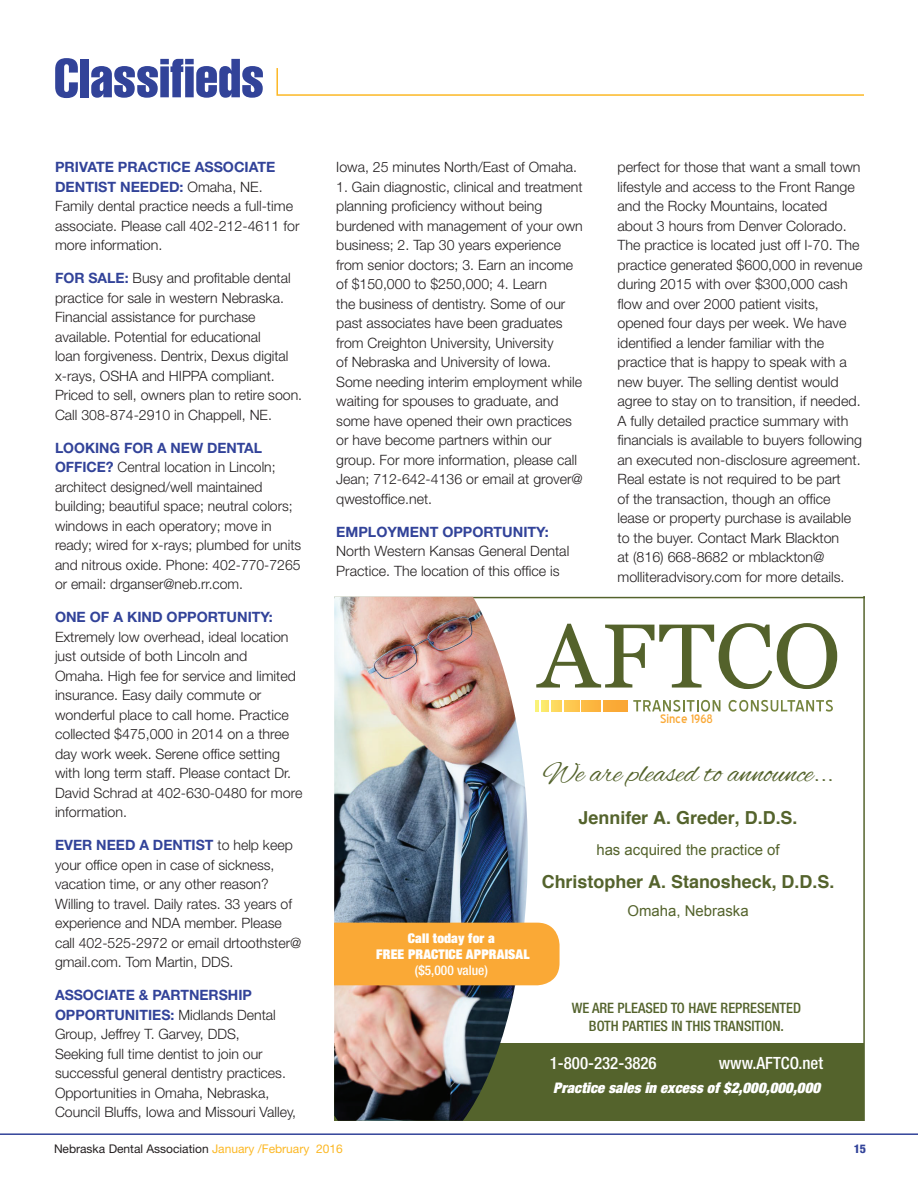
<style>
.page{position:relative;width:918px;height:1188px;background:#fff}
.page>*{position:absolute;margin:0;border:0;box-sizing:border-box;transform-origin:0 0}
.t1{font:extra-condensed 54px "Helvetica";color:#324399}
.t2{font:29.85px "Alex Brush";color:#54632c}
.t3{font:700 17.85px "Helvetica";color:#54632c}
.t4{font:500 condensed 16.95px "Helvetica Neue LT Std";color:#fff}
.t5{font:15px "Arial";color:#54632c}
.t6{font:italic 900 condensed 14.7px "Helvetica Neue LT Std";letter-spacing:.01em;color:#fff}
.t7{font:500 condensed 14.4px/17.2px "Helvetica Neue LT Std";color:#54632c;text-align:center}
.t8{font:300 14.25px/19.5px "Helvetica Neue LT Std";color:#231f20}
.t9{font:700 14.25px "Helvetica Neue LT Std";color:#324399}
.t10{font:900 condensed 13.5px/16px "Helvetica Neue LT Std";letter-spacing:.01em;color:#fff;text-align:center}
.t11{font:500 condensed 13.5px "Helvetica Neue LT Std";color:#fff}
.t12{font:12px "Helvetica Neue LT Std";color:#231f20}
.t13{font:12px "Blue Highway";color:#faa936}
.t14{font:800 condensed 12px "Helvetica Neue LT Std";color:#324399}
.s1{font-weight:700;color:#324399}
.s2{color:#fcb825}
</style>
<div class="page">
<hr style="left:0;top:1133px;width:918px;height:2px;background:#324399">
<svg style="left:276px;top:68px;width:588px;height:28px"></svg>
<div style="left:334px;top:1044px;width:530px;height:77px;background:#54632c"></div>
<svg style="left:536px;top:623px;width:301px;height:66px"></svg>
<svg style="left:633px;top:700px;width:87px;height:12px"></svg>
<svg style="left:729px;top:700px;width:104px;height:12px"></svg>
<div style="left:564px;top:700px;width:15px;height:12px;background:#fec950"></div>
<svg style="left:536px;top:700px;width:26px;height:12px"></svg>
<div style="left:582px;top:700px;width:19px;height:12px;background:#fcb73f"></div>
<div style="left:603px;top:700px;width:24px;height:12px;background:#faa936"></div>
<hr style="left:334px;top:597px;width:531px;height:1px;background:#54632c">
<hr style="left:863px;top:597px;width:2px;height:524px;background:#54632c">
<img style="left:334px;top:597px;width:194px;height:524px">
<div style="left:334px;top:923px;width:226px;height:62px;background:#faa936"></div>
<h1 class="t1" style="left:54px;top:44px;width:212px">Classifieds</h1>
<p class="t8" style="left:55px;top:157px;width:246px"><span class="s1">PRIVATE PRACTICE ASSOCIATE<br>DENTIST NEEDED:</span> Omaha, NE.<br>Family dental practice needs a full-time associate. Please call 402-212-4611 for more information.</p>
<p class="t8" style="left:55px;top:268px;width:249px"><span class="s1">FOR SALE:</span> Busy and profitable dental practice for sale in western Nebraska.<br>Financial assistance for purchase available. Potential for educational<br>loan forgiveness. Dentrix, Dexus digital x-rays, OSHA and HIPPA compliant.<br>Priced to sell, owners plan to retire soon.<br>Call 308-874-2910 in Chappell, NE.</p>
<p class="t8" style="left:55px;top:438px;width:248px"><span class="s1">LOOKING FOR A NEW DENTAL OFFICE?</span> Central location in Lincoln; architect designed/well maintained building; beautiful space; neutral colors; windows in each operatory; move in ready; wired for x-rays; plumbed for units and nitrous oxide. Phone: 402-770-7265 or email: drganser@neb.rr.com.</p>
<p class="t9" style="left:55px;top:608px;width:219px">ONE OF A KIND OPPORTUNITY:</p>
<p class="t8" style="left:55px;top:627px;width:249px">Extremely low overhead, ideal location just outside of both Lincoln and<br>Omaha. High fee for service and limited insurance. Easy daily commute or wonderful place to call home. Practice collected $475,000 in 2014 on a three day work week. Serene office setting with long term staff. Please contact Dr.<br>David Schrad at 402-630-0480 for more information.</p>
<p class="t8" style="left:55px;top:835px;width:248px"><span class="s1">EVER NEED A DENTIST</span> to help keep your office open in case of sickness, vacation time, or any other reason?<br>Willing to travel. Daily rates. 33 years of experience and NDA member. Please call 402-525-2972 or email drtoothster@ gmail.com. Tom Martin, DDS.</p>
<p class="t8" style="left:55px;top:985px;width:243px"><span class="s1">ASSOCIATE &amp; PARTNERSHIP OPPORTUNITIES:</span> Midlands Dental Group, Jeffrey T. Garvey, DDS,<br>Seeking full time dentist to join our successful general dentistry practices.<br>Opportunities in Omaha, Nebraska, Council Bluffs, Iowa and Missouri Valley,</p>
<p class="t8" style="left:336px;top:157px;width:242px">Iowa, 25 minutes North/East of Omaha.</p>
<p class="t8" style="left:336px;top:176px;width:248px">1. Gain diagnostic, clinical and treatment planning proficiency without being burdened with management of your own business; 2. Tap 30 years experience from senior doctors; 3. Earn an income of $150,000 to $250,000; 4. Learn<br>the business of dentistry. Some of our past associates have been graduates from Creighton University, University<br>of Nebraska and University of Iowa.<br>Some needing interim employment while waiting for spouses to graduate, and some have opened their own practices or have become partners within our group. For more information, please call Jean; 712-642-4136 or email at grover@ qwestoffice.net.</p>
<p class="t9" style="left:336px;top:523px;width:214px">EMPLOYMENT OPPORTUNITY:</p>
<p class="t8" style="left:336px;top:541px;width:235px">North Western Kansas General Dental<br>Practice. The location of this office is</p>
<p class="t8" style="left:618px;top:157px;width:247px">perfect for those that want a small town lifestyle and access to the Front Range and the Rocky Mountains, located about 3 hours from Denver Colorado.<br>The practice is located just off I-70. The practice generated $600,000 in revenue during 2015 with over $300,000 cash flow and over 2000 patient visits, opened four days per week. We have identified a lender familiar with the practice that is happy to speak with a new buyer. The selling dentist would agree to stay on to transition, if needed.<br>A fully detailed practice summary with financials is available to buyers following an executed non-disclosure agreement.<br>Real estate is not required to be part<br>of the transaction, though an office lease or property purchase is available to the buyer. Contact Mark Blackton<br>at (816) 668-8682 or mblackton@ molliteradvisory.com for more details.</p>
<p class="t13" style="left:660px;top:712px;width:54px">Since 1968</p>
<h2 class="t2" style="left:543px;top:757px;width:292px">We are pleased to announce...</h2>
<p class="t3" style="left:579px;top:807px;width:220px">Jennifer A. Greder, D.D.S.</p>
<p class="t5" style="left:596px;top:839px;width:185px">has acquired the practice of</p>
<p class="t3" style="left:542px;top:870px;width:294px">Christopher A. Stanosheck, D.D.S.</p>
<p class="t10" style="left:376px;top:930px;width:155px">Call today for a<br>FREE PRACTICE APPRAISAL</p>
<p class="t11" style="left:415px;top:962px;width:75px">($5,000 value)</p>
<p class="t5" style="left:628px;top:900px;width:123px">Omaha, Nebraska</p>
<p class="t7" style="left:572px;top:999px;width:231px">WE ARE PLEASED TO HAVE REPRESENTED<br>BOTH PARTIES IN THIS TRANSITION.</p>
<p class="t4" style="left:550px;top:1053px;width:108px">1-800-232-3826</p>
<p class="t4" style="left:719px;top:1053px;width:106px">www.AFTCO.net</p>
<p class="t6" style="left:553px;top:1079px;width:269px">Practice sales in excess of $2,000,000,000</p>
<p class="t12" style="left:54px;top:1142px;width:290px">Nebraska Dental Association <span class="s2">January /February 2016</span></p>
<p class="t14" style="left:854px;top:1142px;width:14px">15</p>
</div>
